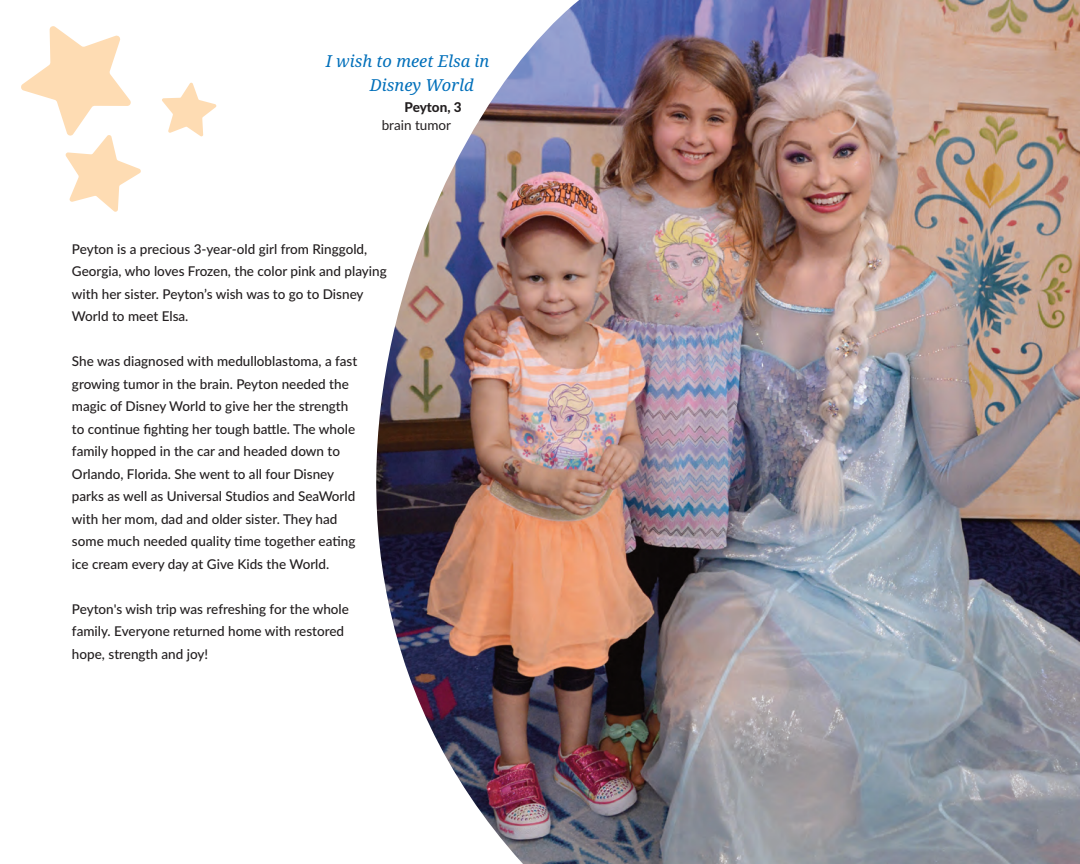
<style>
.page{position:relative;width:1080px;height:864px;background:#fff}
.page>*{position:absolute;margin:0;border:0;box-sizing:border-box;transform-origin:0 0}
.t1{font:italic 16.5px/24px "Droid Serif";color:#006fba}
.t2{font:500 13.5px/22.5px "Lato";color:#231f20}
.t3{font:13.5px "Lato";color:#231f20}
.t4{font:800 13.5px "Lato";letter-spacing:-.005em;color:#231f20}
</style>
<div class="page">
<img style="left:376px;top:0;width:704px;height:864px">
<svg style="left:21px;top:26px;width:195px;height:186px"></svg>
<p class="t1" style="left:370px;top:49px;width:121px;text-indent:-44px">I wish to meet Elsa in<br>Disney World</p>
<p class="t4" style="left:405px;top:99px;width:59px">Peyton, 3</p>
<p class="t3" style="left:382px;top:117px;width:71px">brain tumor</p>
<p class="t2" style="left:72px;top:238px;width:316px">Peyton is a precious 3-year-old girl from Ringgold, Georgia, who loves Frozen, the color pink and playing with her sister. Peyton’s wish was to go to Disney World to meet Elsa.</p>
<p class="t2" style="left:72px;top:350px;width:287px">She was diagnosed with medulloblastoma, a fast growing tumor in the brain. Peyton needed the magic of Disney World to give her the strength to continue fighting her tough battle. The whole family hopped in the car and headed down to Orlando, Florida. She went to all four Disney parks as well as Universal Studios and SeaWorld with her mom, dad and older sister. They had some much needed quality time together eating ice cream every day at Give Kids the World.</p>
<p class="t2" style="left:72px;top:598px;width:278px">Peyton's wish trip was refreshing for the whole family. Everyone returned home with restored hope, strength and joy!</p>
</div>
